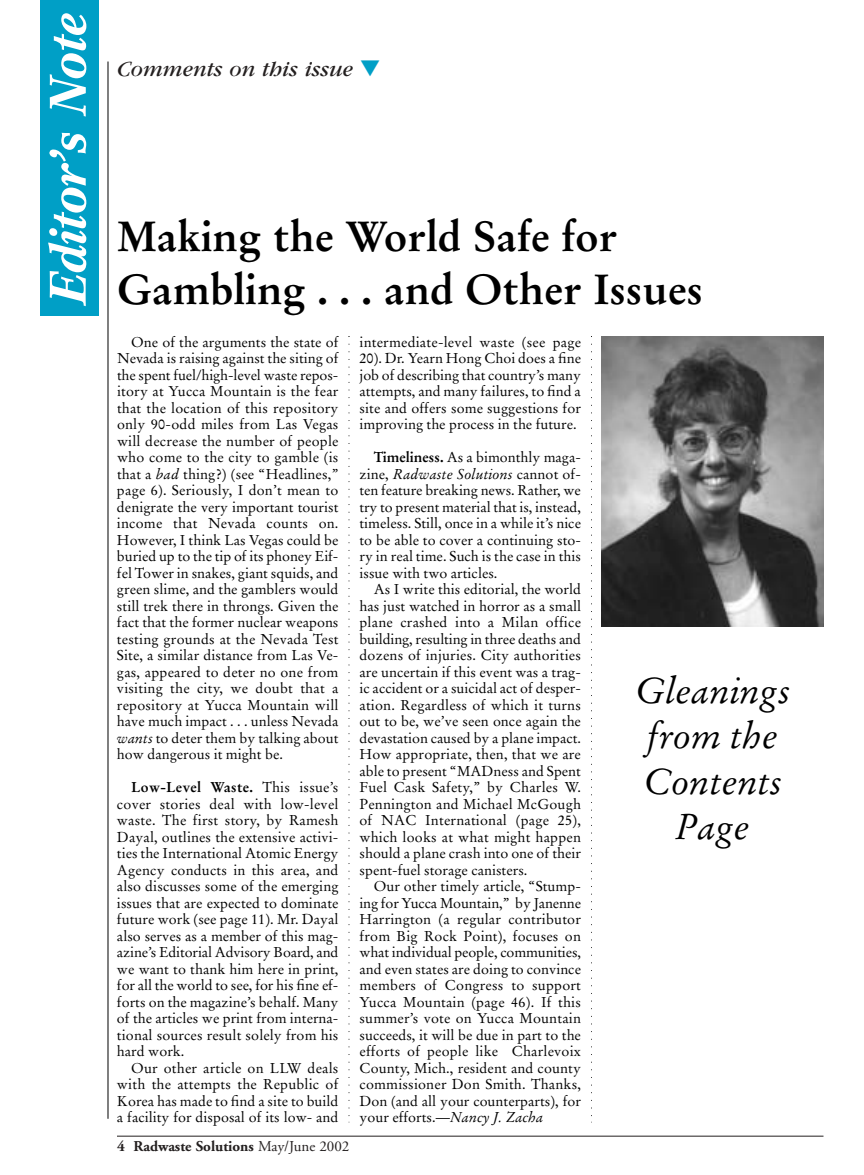
<style>
.page{position:relative;width:864px;height:1175px;background:#fff}
.page>*{position:absolute;margin:0;border:0;box-sizing:border-box;transform-origin:0 0}
.t1{font:italic 700 51px "Cremona";color:#fff}
.t2{font:700 42px "Stempel Garamond";color:#000}
.t3{font:italic 36px/45.5px "Stempel Garamond";color:#000;text-align:center}
.t4{font:italic 22.5px "Garamond";color:#231f1f}
.t5{font:700 15px "Adobe Garamond";color:#231f1f}
.t6{font:14.25px/16.5px "Stempel Garamond";color:#000;text-align:justify}
.s1{color:#009fc6}
.s2{font-style:italic}
.s3{font-weight:700}
.s4{font-weight:400}
</style>
<div class="page">
<hr style="left:117px;top:1135px;width:707px;height:1px;background:#231f1f">
<hr style="left:108px;top:61px;width:1px;height:1057px;background:#000">
<svg style="left:349px;top:336px;width:1px;height:786px"></svg>
<svg style="left:591px;top:336px;width:1px;height:786px"></svg>
<img style="left:602px;top:337px;width:222px;height:289px">
<div style="left:40px;top:0;width:59px;height:315px;background:#009fc6"></div>
<h1 class="t1" style="left:48px;top:306px;width:294px;rotate:-90deg">Editor’s Note</h1>
<h3 class="t4" style="left:117px;top:62px;width:265px">Comments on this issue <span class="s1">▼</span></h3>
<h2 class="t2" style="left:117px;top:218px;width:502px">Making the World Safe for</h2>
<h2 class="t2" style="left:117px;top:271px;width:588px">Gambling . . . and Other Issues</h2>
<p class="t6" style="left:117px;top:335px;width:223px;text-indent:14px">One of the arguments the state of Nevada is raising against the siting of the spent fuel/high-level waste repos&shy;itory at Yucca Mountain is the fear that the location of this repository only 90-odd miles from Las Vegas will decrease the number of people who come to the city to gamble (is that a <span class="s2">bad</span> thing?) (see “Headlines,” page 6). Seriously, I don’t mean to denigrate the very important tourist income that Nevada counts on.<br>However, I think Las Vegas could be buried up to the tip of its phoney Eif&shy;fel Tower in snakes, giant squids, and green slime, and the gamblers would still trek there in throngs. Given the fact that the former nuclear weapons testing grounds at the Nevada Test Site, a similar distance from Las Ve&shy;gas, appeared to deter no one from visiting the city, we doubt that a repository at Yucca Mountain will have much impact . . . unless Nevada <span class="s2">wants</span> to deter them by talking about how dangerous it might be.</p>
<p class="t6" style="left:117px;top:780px;width:223px;text-indent:14px"><span class="s3">Low-Level Waste.</span> This issue’s cover stories deal with low-level waste. The first story, by Ramesh Dayal, outlines the extensive activi&shy;ties the International Atomic Energy Agency conducts in this area, and also discusses some of the emerging issues that are expected to dominate future work (see page 11). Mr. Dayal also serves as a member of this mag&shy;azine’s Editorial Advisory Board, and we want to thank him here in print, for all the world to see, for his fine ef&shy;forts on the magazine’s behalf. Many of the articles we print from interna&shy;tional sources result solely from his hard work.</p>
<p class="t6" style="left:117px;top:1061px;width:223px;text-indent:14px">Our other article on LLW deals with the attempts the Republic of Korea has made to find a site to build a facility for disposal of its low- and</p>
<p class="t5" style="left:117px;top:1140px;width:234px">4 Radwaste Solutions <span class="s4">May/June 2002</span></p>
<p class="t6" style="left:359px;top:335px;width:223px">intermediate-level waste (see page 20). Dr. Yearn Hong Choi does a fine job of describing that country’s many attempts, and many failures, to find a site and offers some suggestions for improving the process in the future.</p>
<p class="t6" style="left:359px;top:450px;width:223px;text-indent:14px"><span class="s3">Timeliness.</span> As a bimonthly maga&shy;zine, <span class="s2">Radwaste Solutions</span> cannot of&shy;ten feature breaking news. Rather, we try to present material that is, instead, timeless. Still, once in a while it’s nice to be able to cover a continuing sto&shy;ry in real time. Such is the case in this issue with two articles.</p>
<p class="t6" style="left:359px;top:582px;width:223px;text-indent:14px">As I write this editorial, the world has just watched in horror as a small plane crashed into a Milan office building, resulting in three deaths and dozens of injuries. City authorities are uncertain if this event was a trag&shy;ic accident or a suicidal act of desper&shy;ation. Regardless of which it turns out to be, we’ve seen once again the devastation caused by a plane impact.<br>How appropriate, then, that we are able to present “MADness and Spent Fuel Cask Safety,” by Charles W.<br>Pennington and Michael McGough of NAC International (page 25), which looks at what might happen should a plane crash into one of their spent-fuel storage canisters.</p>
<p class="t6" style="left:359px;top:879px;width:223px;text-indent:14px">Our other timely article, “Stump&shy;ing for Yucca Mountain,” by Janenne Harrington (a regular contributor from Big Rock Point), focuses on what individual people, communities, and even states are doing to convince members of Congress to support Yucca Mountain (page 46). If this summer’s vote on Yucca Mountain succeeds, it will be due in part to the efforts of people like Charlevoix County, Mich., resident and county commissioner Don Smith. Thanks, Don (and all your counterparts), for your efforts.—<span class="s2">Nancy J. Zacha</span></p>
<h3 class="t3" style="left:635px;top:671px;width:156px">Gleanings from the<br>Contents<br>Page</h3>
</div>
